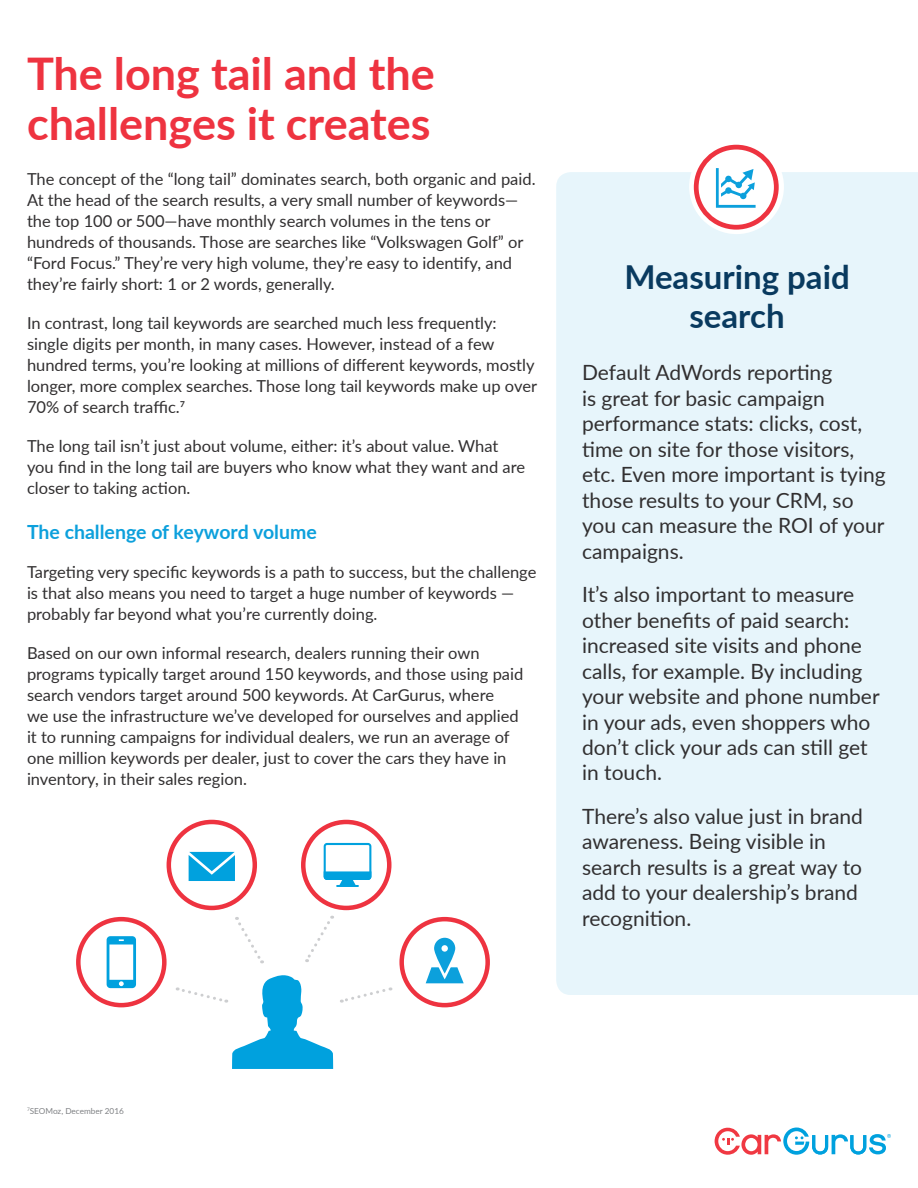
<style>
.page{position:relative;width:918px;height:1188px;background:#fff}
.page>*{position:absolute;margin:0;border:0;box-sizing:border-box;transform-origin:0 0}
.t1{font:700 45px/49.5px "Lato";color:#ee3340}
.t2{font:700 33px/39px "Lato";color:#093a5f;text-align:center}
.t3{font:21px/25.5px "Lato";color:#312f30}
.t4{font:700 19.5px "Lato";color:#0ca0dc}
.t5{font:16.5px/21px "Lato";color:#312f30}
.t6{font:8.25px "Lato";color:#808285}
</style>
<div class="page">
<svg style="left:715px;top:1128px;width:176px;height:27px"></svg>
<div style="left:556px;top:172px;width:362px;height:823px;background:#e7f5fb"></div>
<svg style="left:689px;top:139px;width:95px;height:95px"></svg>
<div style="left:696px;top:147px;width:80px;height:80px;background:#fff;border-radius:50%"></div>
<div style="left:694px;top:145px;width:85px;height:85px;border:5px solid #ee3340;border-radius:50%"></div>
<svg style="left:716px;top:168px;width:40px;height:40px"></svg>
<svg style="left:189px;top:852px;width:46px;height:29px"></svg>
<svg style="left:107px;top:936px;width:29px;height:52px"></svg>
<div style="left:76px;top:917px;width:91px;height:90px;border:4px solid #ee3340;border-radius:50%"></div>
<div style="left:167px;top:820px;width:90px;height:90px;border:4px solid #ee3340;border-radius:50%"></div>
<div style="left:301px;top:820px;width:90px;height:90px;border:4px solid #ee3340;border-radius:50%"></div>
<svg style="left:426px;top:938px;width:38px;height:45px"></svg>
<div style="left:399px;top:917px;width:91px;height:90px;border:4px solid #ee3340;border-radius:50%"></div>
<hr style="left:336px;top:885px;width:23px;height:2px;background:#00a1de">
<svg style="left:324px;top:843px;width:47px;height:43px"></svg>
<svg style="left:236px;top:917px;width:28px;height:46px"></svg>
<svg style="left:305px;top:916px;width:28px;height:46px"></svg>
<svg style="left:341px;top:987px;width:50px;height:16px"></svg>
<svg style="left:177px;top:975px;width:156px;height:94px"></svg>
<h1 class="t1" style="left:27px;top:47px;width:409px">The long tail and the challenges it creates</h1>
<p class="t5" style="left:27px;top:168px;width:510px">The concept of the “long tail” dominates search, both organic and paid.<br>At the head of the search results, a very small number of keywords— the top 100 or 500—have monthly search volumes in the tens or hundreds of thousands. Those are searches like “Volkswagen Golf” or “Ford Focus.” They’re very high volume, they’re easy to identify, and they’re fairly short: 1 or 2 words, generally.</p>
<p class="t5" style="left:27px;top:312px;width:512px">In contrast, long tail keywords are searched much less frequently: single digits per month, in many cases. However, instead of a few hundred terms, you’re looking at millions of different keywords, mostly longer, more complex searches. Those long tail keywords make up over 70% of search traffic.7</p>
<p class="t5" style="left:27px;top:435px;width:500px">The long tail isn’t just about volume, either: it’s about value. What you find in the long tail are buyers who know what they want and are closer to taking action.</p>
<p class="t4" style="left:27px;top:518px;width:291px">The challenge of keyword volume</p>
<p class="t5" style="left:27px;top:561px;width:511px">Targeting very specific keywords is a path to success, but the challenge is that also means you need to target a huge number of keywords — probably far beyond what you’re currently doing.</p>
<p class="t5" style="left:27px;top:642px;width:498px">Based on our own informal research, dealers running their own programs typically target around 150 keywords, and those using paid search vendors target around 500 keywords. At CarGurus, where<br>we use the infrastructure we’ve developed for ourselves and applied it to running campaigns for individual dealers, we run an average of one million keywords per dealer, just to cover the cars they have in inventory, in their sales region.</p>
<h2 class="t2" style="left:624px;top:256px;width:227px">Measuring paid search</h2>
<p class="t3" style="left:582px;top:359px;width:305px">Default AdWords reporting<br>is great for basic campaign performance stats: clicks, cost, time on site for those visitors, etc. Even more important is tying those results to your CRM, so you can measure the ROI of your campaigns.</p>
<p class="t3" style="left:582px;top:581px;width:299px">It’s also important to measure other benefits of paid search: increased site visits and phone calls, for example. By including your website and phone number in your ads, even shoppers who don’t click your ads can still get in touch.</p>
<p class="t3" style="left:582px;top:803px;width:282px">There’s also value just in brand awareness. Being visible in search results is a great way to add to your dealership’s brand recognition.</p>
<p class="t6" style="left:27px;top:1105px;width:98px"><sup>7</sup>SEOMoz, December 2016</p>
</div>
